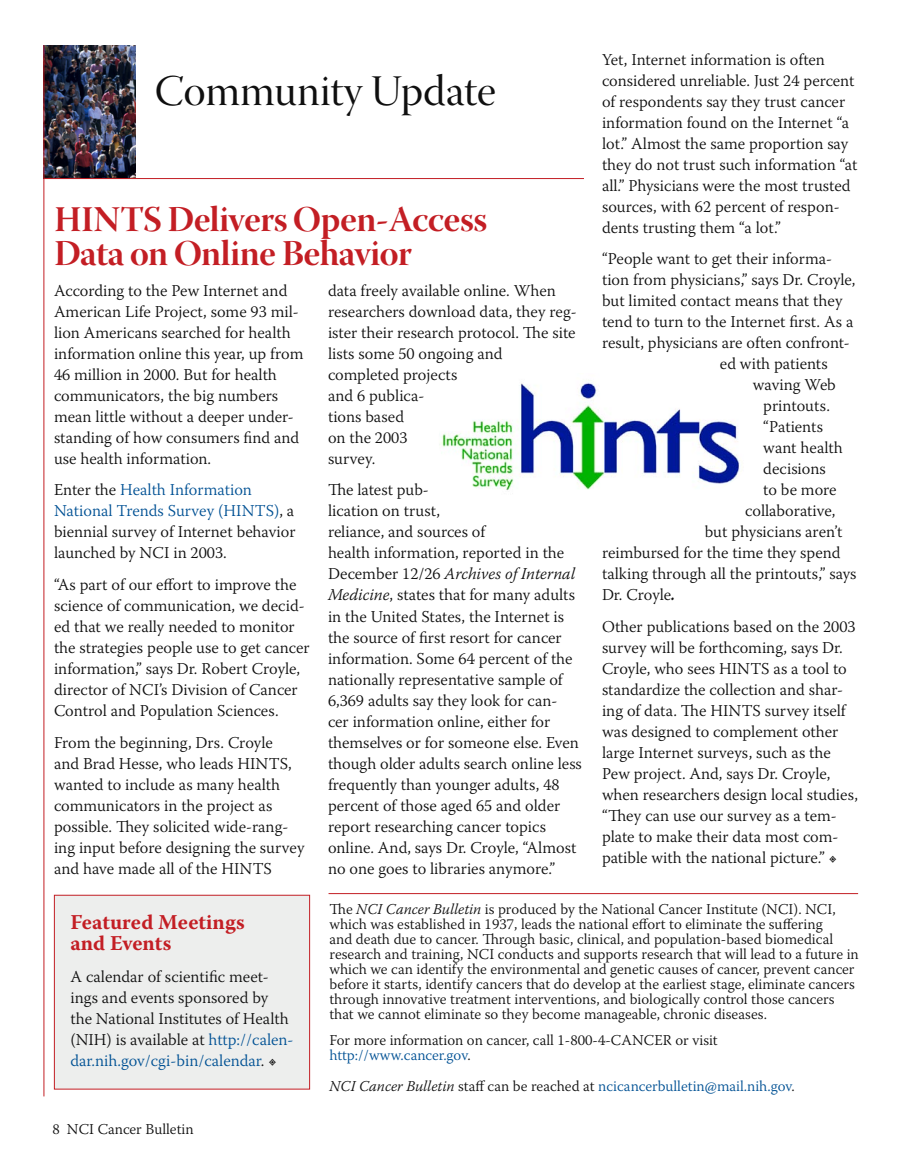
<style>
.page{position:relative;width:903px;height:1176px;background:#fff}
.page>*{position:absolute;margin:0;border:0;box-sizing:border-box;transform-origin:0 0}
._1_-_Sections{font:43.5px "Warnock Pro Disp";color:#0f0f0f}
._2_-_Story_Title{font:36px/34.5px "Warnock Pro Bold Disp";letter-spacing:-.015em;color:#c31e24}
.body_no_baseline{font:700 21px/21px "Warnock Pro";color:#c31e24}
.body_no_baseline-2{font:300 16.5px/21px "Warnock Pro";color:#0f0f0f}
.body_no_baseline-3{font:300 15px/15px "Warnock Pro";color:#0f0f0f}
.body_no_baseline-4{font:300 15px "Warnock Pro";color:#005194}
.s1{color:#005194}
.s2{font-style:italic}
.s3{font-weight:700;font-style:italic}
.s4{font-style:italic;color:#0f0f0f}
.s5{color:#0f0f0f}
</style>
<div class="page">
<hr style="left:328px;top:892px;width:530px;height:1px;background:#c31e24">
<img style="left:45px;top:45px;width:91px;height:133px">
<hr style="left:44px;top:45px;width:1px;height:1051px;background:#c31e24">
<hr style="left:44px;top:178px;width:540px;height:1px;background:#c31e24">
<div style="left:54px;top:895px;width:256px;height:193px;background:#edeeed"></div>
<div style="left:54px;top:894px;width:256px;height:195px;border:1px solid #c31e24"></div>
<img style="left:439px;top:382px;width:301px;height:108px">
<p class="_1_-_Sections" style="left:155px;top:68px;width:342px">Community Update</p>
<p class="_2_-_Story_Title" style="left:54px;top:201px;width:435px">HINTS Delivers Open-Access<br>Data on Online Behavior</p>
<p class="body_no_baseline-2" style="left:54px;top:279px;width:251px">According to the Pew Internet and American Life Project, some 93 mil&shy;lion Americans searched for health information online this year, up from 46 million in 2000. But for health communicators, the big numbers mean little without a deeper under&shy;standing of how consumers find and use health information.</p>
<p class="body_no_baseline-2" style="left:54px;top:479px;width:243px">Enter the <span class="s1">Health Information<br>National Trends Survey (HINTS)</span>, a biennial survey of Internet behavior launched by NCI in 2003.</p>
<p class="body_no_baseline-2" style="left:54px;top:573px;width:257px">“As part of our effort to improve the science of communication, we decid&shy;ed that we really needed to monitor the strategies people use to get cancer information,” says Dr. Robert Croyle, director of NCI’s Division of Cancer Control and Population Sciences.</p>
<p class="body_no_baseline-2" style="left:54px;top:731px;width:252px">From the beginning, Drs. Croyle<br>and Brad Hesse, who leads HINTS, wanted to include as many health communicators in the project as possible. They solicited wide-rang&shy;ing input before designing the survey and have made all of the HINTS</p>
<p class="body_no_baseline-2" style="left:328px;top:279px;width:250px">data freely available online. When researchers download data, they reg&shy;ister their research protocol. The site lists some 50 ongoing and completed projects<br>and 6 publica-<br>tions based<br>on the 2003<br>survey.</p>
<p class="body_no_baseline-2" style="left:328px;top:479px;width:255px">The latest pub-<br>lication on trust,<br>reliance, and sources of<br>health information, reported in the December 12/26 <span class="s2">Archives of Internal Medicine</span>, states that for many adults in the United States, the Internet is the source of first resort for cancer information. Some 64 percent of the nationally representative sample of 6,369 adults say they look for can&shy;cer information online, either for themselves or for someone else. Even though older adults search online less frequently than younger adults, 48 percent of those aged 65 and older report researching cancer topics online. And, says Dr. Croyle, “Almost no one goes to libraries anymore.”</p>
<p class="body_no_baseline-2" style="left:602px;top:48px;width:257px">Yet, Internet information is often considered unreliable. Just 24 percent of respondents say they trust cancer information found on the Internet “a lot.” Almost the same proportion say they do not trust such information “at all.” Physicians were the most trusted sources, with 62 percent of respon&shy;dents trusting them “a lot.”</p>
<p class="body_no_baseline-2" style="left:602px;top:248px;width:232px">“People want to get their informa-</p>
<p class="body_no_baseline-2" style="left:602px;top:269px;width:255px">tion from physicians,” says Dr. Croyle,</p>
<p class="body_no_baseline-2" style="left:602px;top:290px;width:242px">but limited contact means that they</p>
<p class="body_no_baseline-2" style="left:602px;top:311px;width:253px">tend to turn to the Internet first. As a</p>
<p class="body_no_baseline-2" style="left:602px;top:332px;width:249px">result, physicians are often confront-</p>
<p class="body_no_baseline-2" style="left:720px;top:353px;width:110px">ed with patients</p>
<p class="body_no_baseline-2" style="left:753px;top:374px;width:85px">waving Web</p>
<p class="body_no_baseline-2" style="left:763px;top:395px;width:68px">printouts.</p>
<p class="body_no_baseline-2" style="left:763px;top:416px;width:61px">“Patients</p>
<p class="body_no_baseline-2" style="left:763px;top:437px;width:81px">want health</p>
<p class="body_no_baseline-2" style="left:763px;top:458px;width:64px">decisions</p>
<p class="body_no_baseline-2" style="left:763px;top:479px;width:75px">to be more</p>
<p class="body_no_baseline-2" style="left:745px;top:500px;width:92px">collaborative,</p>
<p class="body_no_baseline-2" style="left:705px;top:521px;width:139px">but physicians aren’t</p>
<p class="body_no_baseline-2" style="left:602px;top:542px;width:240px">reimbursed for the time they spend</p>
<p class="body_no_baseline-2" style="left:602px;top:563px;width:256px">talking through all the printouts,” says</p>
<p class="body_no_baseline-2" style="left:602px;top:584px;width:75px">Dr. Croyle<span class="s3">.</span></p>
<p class="body_no_baseline-2" style="left:602px;top:615px;width:257px">Other publications based on the 2003 survey will be forthcoming, says Dr.<br>Croyle, who sees HINTS as a tool to standardize the collection and shar&shy;ing of data. The HINTS survey itself was designed to complement other large Internet surveys, such as the Pew project. And, says Dr. Croyle, when researchers design local studies, “They can use our survey as a tem&shy;plate to make their data most com&shy;patible with the national picture.” d</p>
<p class="body_no_baseline" style="left:70px;top:911px;width:176px">Featured Meetings and Events</p>
<p class="body_no_baseline-2" style="left:70px;top:965px;width:225px">A calendar of scientific meet&shy;ings and events sponsored by the National Institutes of Health (NIH) is available at <span class="s1">http://calen&shy;dar.nih.gov/cgi-bin/calendar</span>. d</p>
<p class="body_no_baseline-3" style="left:67px;top:1120px;width:128px">NCI Cancer Bulletin</p>
<p class="body_no_baseline-3" style="left:329px;top:901px;width:531px">The <span class="s2">NCI Cancer Bulletin</span> is produced by the National Cancer Institute (NCI). NCI, which was established in 1937, leads the national effort to eliminate the suffering<br>and death due to cancer. Through basic, clinical, and population-based biomedical research and training, NCI conducts and supports research that will lead to a future in which we can identify the environmental and genetic causes of cancer, prevent cancer before it starts, identify cancers that do develop at the earliest stage, eliminate cancers through innovative treatment interventions, and biologically control those cancers that we cannot eliminate so they become manageable, chronic diseases.</p>
<p class="body_no_baseline-3" style="left:329px;top:1031px;width:390px">For more information on cancer, call 1-800-4-CANCER or visit <span class="s1">http://www.cancer.gov</span>.</p>
<p class="body_no_baseline-4" style="left:329px;top:1077px;width:467px"><span class="s4">NCI Cancer Bulletin</span> <span class="s5">staff can be reached at</span> ncicancerbulletin@mail.nih.gov<span class="s5">.</span></p>
</div>
